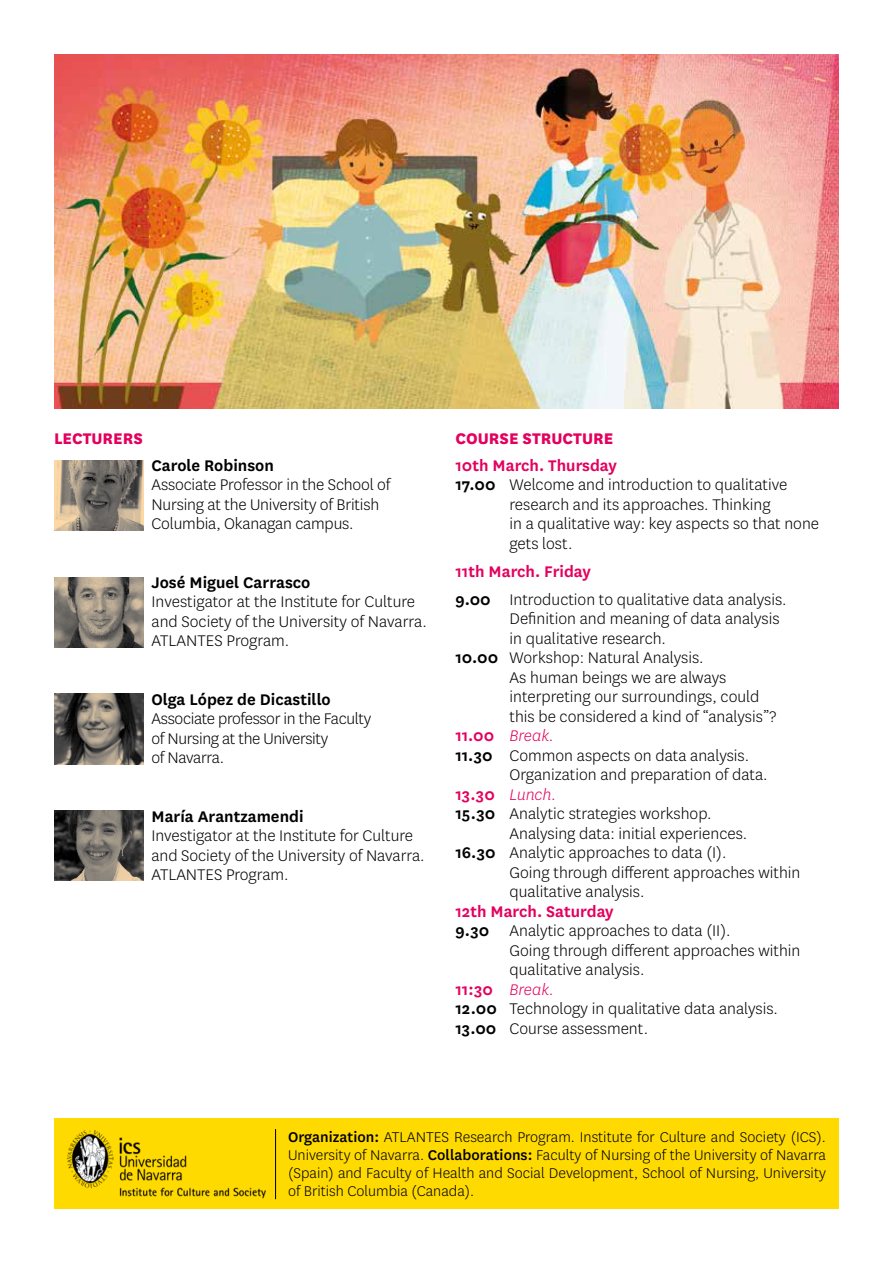
<style>
.page{position:relative;width:893px;height:1263px;background:#fff}
.page>*{position:absolute;margin:0;border:0;box-sizing:border-box;transform-origin:0 0}
.t1{font:300 18px/19.5px "National";color:#000}
.t2{font:600 18px "National";color:#000}
.t3{font:300 18px/19.5px "National";letter-spacing:-.02em;color:#000}
.t4{font:600 18px "National";color:#e3005e}
.t5{font:italic 300 18px "National";color:#e3005e}
.t6{font:800 18px "National";color:#e3005e}
.t7{font:300 16.5px/18px "National";color:#000;text-align:justify}
.s1{font-weight:600}
.s2{font-weight:600;color:#e3005e}
.s3{font-weight:600;font-style:normal}
.s4{font-weight:500}
</style>
<div class="page">
<img style="left:54px;top:694px;width:89px;height:70px">
<img style="left:54px;top:810px;width:89px;height:70px">
<img style="left:54px;top:578px;width:89px;height:70px">
<img style="left:54px;top:460px;width:89px;height:70px">
<div style="left:54px;top:1118px;width:785px;height:91px;background:#ffda00"></div>
<hr style="left:275px;top:1129px;width:1px;height:70px;background:#000">
<img style="left:66px;top:1130px;width:200px;height:68px">
<img style="left:54px;top:54px;width:785px;height:354px">
<p class="t6" style="left:54px;top:426px;width:91px">LECTURERS</p>
<p class="t2" style="left:152px;top:453px;width:124px">Carole Robinson</p>
<p class="t1" style="left:152px;top:475px;width:240px">Associate Professor in the School of<br>Nursing at the University of British<br>Columbia, Okanagan campus.</p>
<p class="t2" style="left:152px;top:570px;width:160px">José Miguel Carrasco</p>
<p class="t1" style="left:152px;top:592px;width:277px">Investigator at the Institute for Culture and Society of the University of Navarra.<br>ATLANTES Program.</p>
<p class="t2" style="left:152px;top:687px;width:181px">Olga López de Dicastillo</p>
<p class="t3" style="left:152px;top:709px;width:221px">Associate professor in the Faculty of Nursing at the University<br>of Navarra.</p>
<p class="t2" style="left:152px;top:804px;width:154px">María Arantzamendi</p>
<p class="t1" style="left:152px;top:826px;width:275px">Investigator at the Institute for Culture and Society of the University of Navarra.<br>ATLANTES Program.</p>
<p class="t6" style="left:455px;top:426px;width:159px">COURSE STRUCTURE</p>
<p class="t4" style="left:455px;top:453px;width:163px">10th March. Thursday</p>
<p class="t1" style="left:455px;top:475px;width:333px"><span class="s1">17.00</span> Welcome and introduction to qualitative</p>
<p class="t1" style="left:509px;top:494px;width:263px">research and its approaches. Thinking</p>
<p class="t1" style="left:509px;top:514px;width:311px">in a qualitative way: key aspects so that none</p>
<p class="t1" style="left:509px;top:533px;width:64px">gets lost.</p>
<p class="t1" style="left:455px;top:557px;width:333px;line-height:28px"><span class="s2">11th March. Friday<br></span><span class="s1">9.00</span> Introduction to qualitative data analysis.</p>
<p class="t1" style="left:509px;top:609px;width:272px">Definition and meaning of data analysis</p>
<p class="t1" style="left:509px;top:628px;width:158px">in qualitative research.</p>
<p class="t1" style="left:455px;top:648px;width:250px"><span class="s1">10.00</span> Workshop: Natural Analysis.</p>
<p class="t1" style="left:509px;top:667px;width:218px">As human beings we are always</p>
<p class="t1" style="left:509px;top:687px;width:251px">interpreting our surroundings, could</p>
<p class="t1" style="left:509px;top:706px;width:268px">this be considered a kind of “analysis”?</p>
<p class="t5" style="left:455px;top:725px;width:100px"><span class="s3">11.00</span> Break.</p>
<p class="t1" style="left:455px;top:745px;width:295px"><span class="s1">11.30</span> Common aspects on data analysis.</p>
<p class="t1" style="left:509px;top:764px;width:260px">Organization and preparation of data.</p>
<p class="t5" style="left:455px;top:783px;width:102px"><span class="s3">13.30</span> Lunch.</p>
<p class="t1" style="left:455px;top:803px;width:258px"><span class="s1">15.30</span> Analytic strategies workshop.</p>
<p class="t1" style="left:509px;top:823px;width:239px">Analysing data: initial experiences.</p>
<p class="t1" style="left:455px;top:842px;width:272px"><span class="s1">16.30</span> Analytic approaches to data (I).</p>
<p class="t1" style="left:509px;top:862px;width:292px">Going through different approaches within</p>
<p class="t1" style="left:509px;top:881px;width:137px">qualitative analysis.</p>
<p class="t4" style="left:455px;top:899px;width:160px">12th March. Saturday</p>
<p class="t1" style="left:455px;top:920px;width:277px"><span class="s1">9.30</span> Analytic approaches to data (II).</p>
<p class="t1" style="left:509px;top:940px;width:292px">Going through different approaches within</p>
<p class="t1" style="left:509px;top:959px;width:137px">qualitative analysis.</p>
<p class="t5" style="left:455px;top:978px;width:100px"><span class="s3">11:30</span> Break.</p>
<p class="t1" style="left:455px;top:998px;width:324px"><span class="s1">12.00</span> Technology in qualitative data analysis.</p>
<p class="t1" style="left:455px;top:1018px;width:194px"><span class="s1">13.00</span> Course assessment.</p>
<p class="t7" style="left:288px;top:1128px;width:539px"><span class="s4">Organization:</span> ATLANTES Research Program. Institute for Culture and Society (ICS).<br>University of Navarra. <span class="s4">Collaborations:</span> Faculty of Nursing of the University of Navarra (Spain) and Faculty of Health and Social Development, School of Nursing, University of British Columbia (Canada).</p>
</div>
